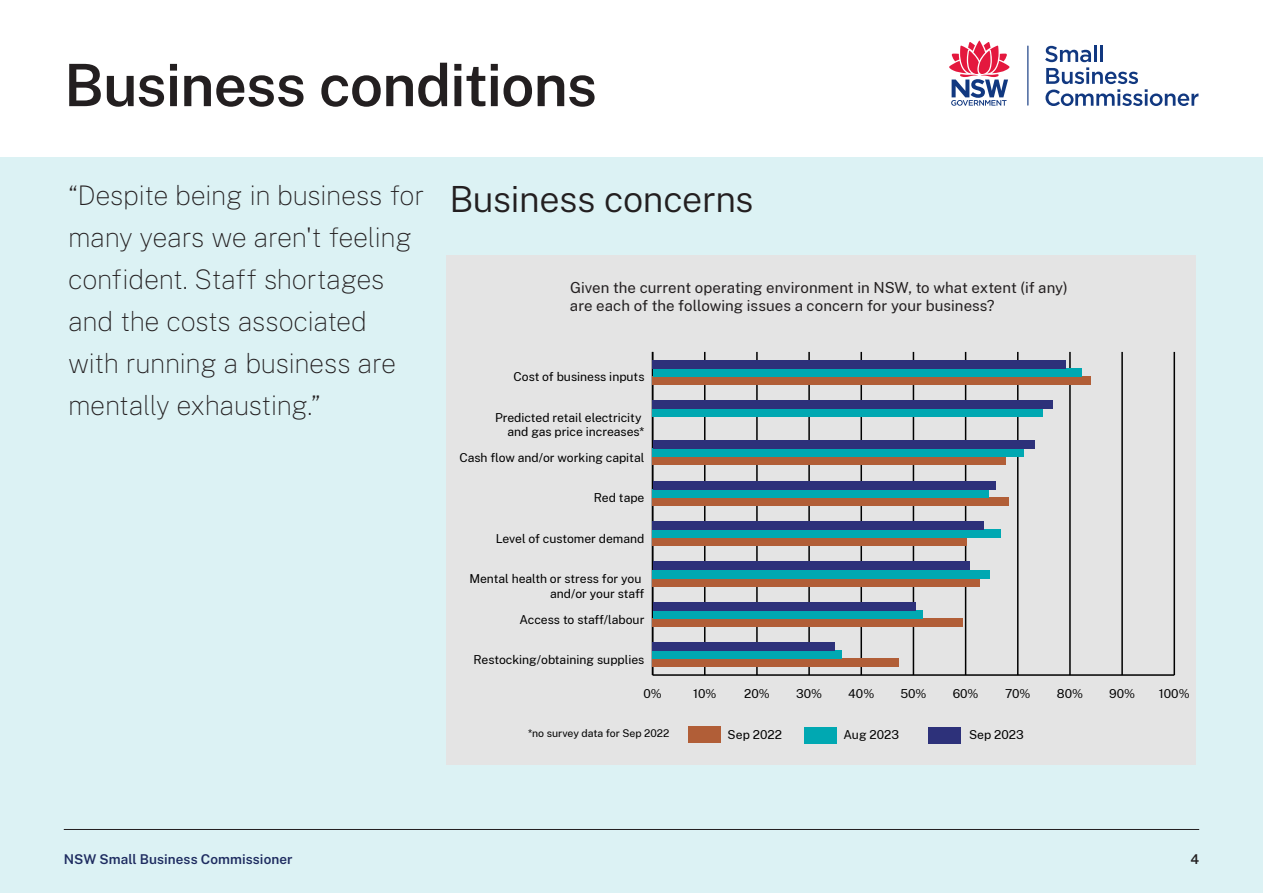
<style>
.page{position:relative;width:1263px;height:893px;background:#fff}
.page>*{position:absolute;margin:0;border:0;box-sizing:border-box;transform-origin:0 0}
.PPT_Heading_1{font:600 58.5px "Public Sans";letter-spacing:-.015em;color:#231f20}
.PPT_Heading_2{font:300 36px "Public Sans";letter-spacing:-.01em;color:#231f20}
.PPT_quotes{font:100 27px/42px "Public Sans";letter-spacing:-.02em;color:#231f20}
.t1{font:15px/18px "Public Sans";letter-spacing:.005em;color:#231f20}
.PPT_Folio_Footer_Descriptor{font:600 13.5px "Public Sans";letter-spacing:.01em;color:#1e2c60}
.PPT_Folio{font:600 13.5px "Public Sans";color:#231f20}
.t2{font:12.15px/14.5px "Public Sans";color:#000;text-align:right}
.t3{font:10.5px "Public Sans";color:#000}
</style>
<div class="page">
<div style="left:0;top:157px;width:1263px;height:736px;background:#dcf2f4"></div>
<hr style="left:64px;top:829px;width:1135px;height:1px;background:#231f20">
<svg style="left:949px;top:40px;width:61px;height:66px"></svg>
<hr style="left:1027px;top:46px;width:1px;height:60px;background:#113880">
<svg style="left:1045px;top:45px;width:153px;height:61px"></svg>
<div style="left:446px;top:255px;width:749px;height:509px;background:#e4e4e4"></div>
<hr style="left:653px;top:674px;width:521px;height:2px;background:#000">
<hr style="left:704px;top:352px;width:1px;height:323px;background:#000">
<hr style="left:756px;top:352px;width:2px;height:323px;background:#000">
<hr style="left:808px;top:352px;width:2px;height:323px;background:#000">
<hr style="left:860px;top:352px;width:2px;height:323px;background:#000">
<hr style="left:913px;top:352px;width:1px;height:323px;background:#000">
<hr style="left:965px;top:352px;width:1px;height:323px;background:#000">
<hr style="left:1017px;top:352px;width:1px;height:323px;background:#000">
<hr style="left:1069px;top:352px;width:2px;height:323px;background:#000">
<hr style="left:1121px;top:352px;width:2px;height:323px;background:#000">
<hr style="left:1173px;top:352px;width:2px;height:323px;background:#000">
<hr style="left:652px;top:352px;width:1px;height:323px;background:#000">
<div style="left:688px;top:726px;width:32px;height:16px;background:#b15e37"></div>
<div style="left:653px;top:376px;width:438px;height:8px;background:#b15e37"></div>
<div style="left:653px;top:457px;width:353px;height:8px;background:#b15e37"></div>
<div style="left:653px;top:497px;width:356px;height:8px;background:#b15e37"></div>
<div style="left:653px;top:538px;width:314px;height:8px;background:#b15e37"></div>
<div style="left:653px;top:578px;width:327px;height:8px;background:#b15e37"></div>
<div style="left:653px;top:618px;width:310px;height:9px;background:#b15e37"></div>
<div style="left:653px;top:659px;width:246px;height:8px;background:#b15e37"></div>
<div style="left:804px;top:727px;width:32px;height:16px;background:#00a8b2"></div>
<div style="left:653px;top:368px;width:428px;height:8px;background:#00a8b2"></div>
<div style="left:653px;top:408px;width:390px;height:9px;background:#00a8b2"></div>
<div style="left:653px;top:449px;width:371px;height:8px;background:#00a8b2"></div>
<div style="left:653px;top:489px;width:336px;height:8px;background:#00a8b2"></div>
<div style="left:653px;top:530px;width:348px;height:8px;background:#00a8b2"></div>
<div style="left:653px;top:570px;width:337px;height:8px;background:#00a8b2"></div>
<div style="left:653px;top:610px;width:269px;height:8px;background:#00a8b2"></div>
<div style="left:653px;top:651px;width:189px;height:8px;background:#00a8b2"></div>
<div style="left:928px;top:728px;width:33px;height:16px;background:#2d317a"></div>
<div style="left:653px;top:360px;width:413px;height:8px;background:#2d317a"></div>
<div style="left:653px;top:400px;width:400px;height:8px;background:#2d317a"></div>
<div style="left:653px;top:441px;width:381px;height:8px;background:#2d317a"></div>
<div style="left:653px;top:481px;width:342px;height:8px;background:#2d317a"></div>
<div style="left:653px;top:522px;width:331px;height:8px;background:#2d317a"></div>
<div style="left:653px;top:562px;width:316px;height:8px;background:#2d317a"></div>
<div style="left:653px;top:602px;width:262px;height:8px;background:#2d317a"></div>
<div style="left:653px;top:643px;width:182px;height:8px;background:#2d317a"></div>
<p class="PPT_Heading_1" style="left:64px;top:43px;width:535px">Business conditions</p>
<p class="PPT_quotes" style="left:68px;top:173px;width:358px">“Despite being in business for many years we aren't feeling confident. Staff shortages and the costs associated with running a business are mentally exhausting.”</p>
<p class="PPT_Heading_2" style="left:449px;top:173px;width:306px">Business concerns</p>
<p class="t1" style="left:570px;top:277px;width:499px">Given the current operating environment in NSW, to what extent (if any) are each of the following issues a concern for your business?</p>
<p class="t2" style="left:514px;top:369px;width:132px">Cost of business inputs</p>
<p class="t2" style="left:495px;top:409px;width:151px">Predicted retail electricity and gas price increases*</p>
<p class="t2" style="left:459px;top:450px;width:186px">Cash flow and/or working capital</p>
<p class="t2" style="left:594px;top:490px;width:52px">Red tape</p>
<p class="t2" style="left:496px;top:531px;width:150px">Level of customer demand</p>
<p class="t2" style="left:469px;top:571px;width:177px">Mental health or stress for you and/or your staff</p>
<p class="t2" style="left:519px;top:611px;width:127px">Access to staff/labour</p>
<p class="t2" style="left:474px;top:652px;width:172px">Restocking/obtaining supplies</p>
<p class="t2" style="left:643px;top:686px;width:20px">0%</p>
<p class="t2" style="left:693px;top:686px;width:25px">10%</p>
<p class="t2" style="left:744px;top:686px;width:27px">20%</p>
<p class="t2" style="left:796px;top:686px;width:27px">30%</p>
<p class="t2" style="left:848px;top:686px;width:28px">40%</p>
<p class="t2" style="left:900px;top:686px;width:28px">50%</p>
<p class="t2" style="left:953px;top:686px;width:27px">60%</p>
<p class="t2" style="left:1005px;top:686px;width:27px">70%</p>
<p class="t2" style="left:1057px;top:686px;width:28px">80%</p>
<p class="t2" style="left:1109px;top:686px;width:27px">90%</p>
<p class="t2" style="left:1159px;top:686px;width:32px">100%</p>
<p class="t2" style="left:728px;top:726px;width:56px">Sep 2022</p>
<p class="t2" style="left:843px;top:726px;width:57px">Aug 2023</p>
<p class="t2" style="left:969px;top:726px;width:56px">Sep 2023</p>
<p class="t3" style="left:528px;top:726px;width:143px">*no survey data for Sep 2022</p>
<p class="PPT_Folio_Footer_Descriptor" style="left:64px;top:850px;width:230px">NSW Small Business Commissioner</p>
<p class="PPT_Folio" style="left:1190px;top:850px;width:10px">4</p>
</div>
